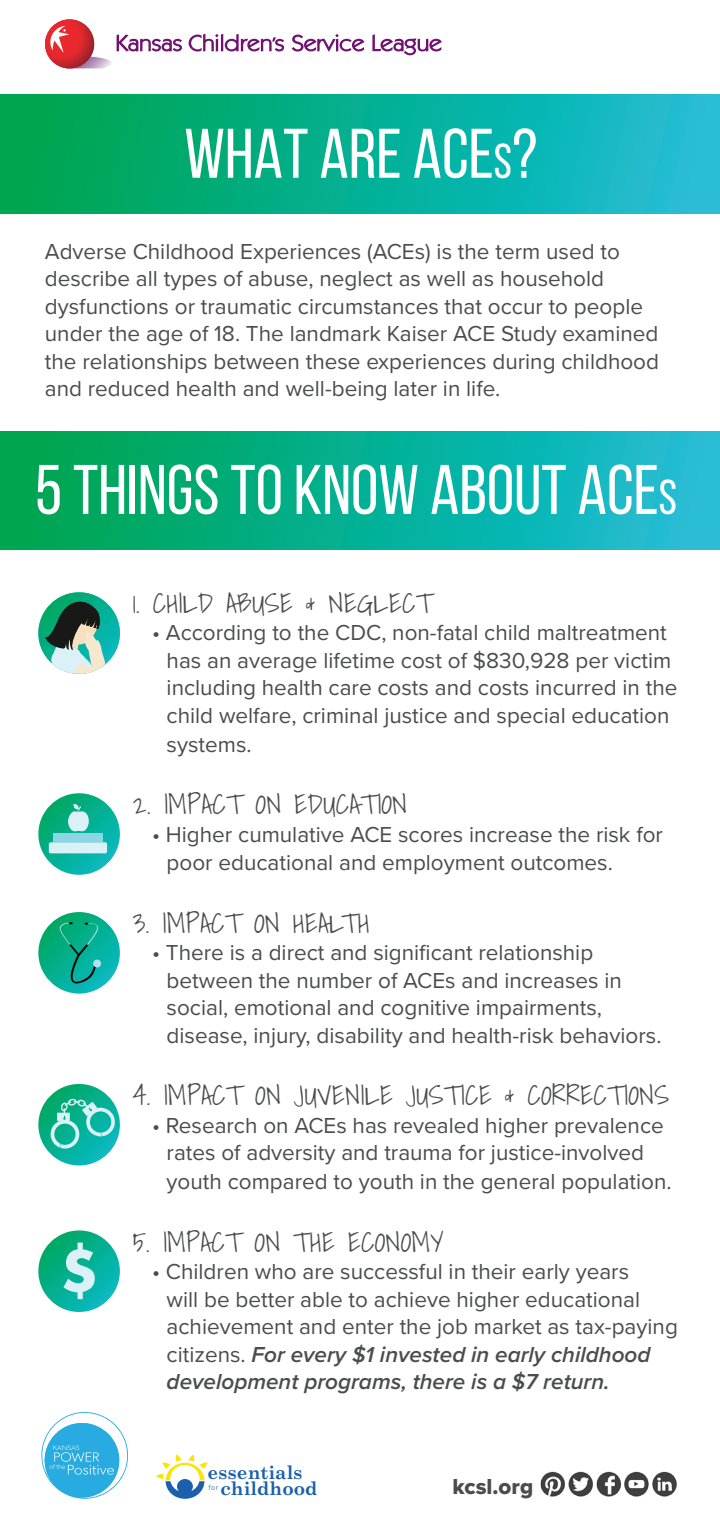
<style>
.page{position:relative;width:720px;height:1530px;background:#fff}
.page>*{position:absolute;margin:0;border:0;box-sizing:border-box;transform-origin:0 0}
.t1{font:70px "Bebas Neue";color:#fff}
.t2{font:300 27.5px "Shadows Into";letter-spacing:.01em;color:#4b4c4d}
.t3{font:22.5px/27.5px "Proxima Nova";color:#4b4c4d}
.t4{font:22.5px "Proxima Nova Extrabld";color:#4b4c4d}
.t5{font:700 18.75px "Century Schoolbook";color:#1b60ac}
.t6{font:300 7.75px "Calibri";color:#1b60ac}
.s1{font-size:49px}
.s2{font-weight:600;font-style:italic}
</style>
<div class="page">
<svg style="left:117px;top:34px;width:325px;height:21px"></svg>
<img style="left:94px;top:57px;width:18px;height:11px">
<img style="left:45px;top:19px;width:49px;height:49px">
<svg style="left:49px;top:26px;width:20px;height:27px"></svg>
<svg style="left:0;top:95px;width:720px;height:118px;background:#08b092"></svg>
<img style="left:540px;top:1471px;width:137px;height:26px">
<svg style="left:0;top:431px;width:720px;height:119px;background:#08b092"></svg>
<svg style="left:38px;top:1084px;width:82px;height:81px;background:#0ab190"></svg>
<svg style="left:51px;top:1098px;width:66px;height:51px;background:#3ec2b1"></svg>
<svg style="left:38px;top:793px;width:82px;height:82px;background:#0db396"></svg>
<svg style="left:68px;top:804px;width:21px;height:27px"></svg>
<div style="left:54px;top:833px;width:49px;height:8px;background:#8ed4e7"></div>
<div style="left:49px;top:842px;width:58px;height:11px;background:#daf1f7;border-radius:2px"></div>
<svg style="left:38px;top:912px;width:82px;height:82px;background:#0cb295"></svg>
<div style="left:93px;top:960px;width:8px;height:7px;background:#b3e0ed;border-radius:50%"></div>
<svg style="left:60px;top:922px;width:38px;height:62px;background:#08a48a"></svg>
<svg style="left:38px;top:592px;width:82px;height:82px"></svg>
<svg style="left:45px;top:599px;width:67px;height:75px;background:#66a090"></svg>
<svg style="left:38px;top:1230px;width:82px;height:82px;background:#0ab295"></svg>
<svg style="left:64px;top:1243px;width:31px;height:56px;background:#6fd0c5"></svg>
<svg style="left:156px;top:1454px;width:51px;height:45px"></svg>
<svg style="left:42px;top:1413px;width:85px;height:86px"></svg>
<p class="t1" style="left:184px;top:116px;width:355px">WHAT ARE ACE<span class="s1">s</span>?</p>
<p class="t3" style="left:45px;top:237px;width:616px">Adverse Childhood Experiences (ACEs) is the term used to describe all types of abuse, neglect as well as household dysfunctions or traumatic circumstances that occur to people under the age of 18. The landmark Kaiser ACE Study examined the relationships between these experiences during childhood and reduced health and well-being later in life.</p>
<p class="t1" style="left:35px;top:452px;width:644px">5 THINGS TO KNOW ABOUT ACE<span class="s1">s</span></p>
<p class="t2" style="left:133px;top:581px;width:301px">1. CHILD ABUSE &amp; NEGLECT</p>
<p class="t3" style="left:167px;top:618px;width:512px;text-indent:-14px">• According to the CDC, non-fatal child maltreatment has an average lifetime cost of $830,928 per victim including health care costs and costs incurred in the child welfare, criminal justice and special education systems.</p>
<p class="t2" style="left:133px;top:782px;width:276px">2. IMPACT ON EDUCATION</p>
<p class="t3" style="left:167px;top:819px;width:498px;line-height:28.8px;text-indent:-14px">• Higher cumulative ACE scores increase the risk for poor educational and employment outcomes.</p>
<p class="t2" style="left:133px;top:901px;width:238px">3. IMPACT ON HEALTH</p>
<p class="t3" style="left:167px;top:938px;width:496px;text-indent:-14px">• There is a direct and significant relationship between the number of ACEs and increases in social, emotional and cognitive impairments, disease, injury, disability and health-risk behaviors.</p>
<p class="t2" style="left:133px;top:1073px;width:538px">4. IMPACT ON JUVENILE JUSTICE &amp; CORRECTIONS</p>
<p class="t3" style="left:167px;top:1110px;width:507px;text-indent:-14px">• Research on ACEs has revealed higher prevalence rates of adversity and trauma for justice-involved youth compared to youth in the general population.</p>
<p class="t2" style="left:133px;top:1219px;width:313px">5. IMPACT ON THE ECONOMY</p>
<p class="t3" style="left:167px;top:1257px;width:513px;text-indent:-14px">• Children who are successful in their early years<br>will be better able to achieve higher educational achievement and enter the job market as tax-paying citizens. <span class="s2">For every $1 invested in early childhood development programs, there is a $7 return.</span></p>
<p class="t5" style="left:208px;top:1458px;width:96px">essentials</p>
<p class="t6" style="left:208px;top:1483px;width:12px">for</p>
<p class="t5" style="left:221px;top:1474px;width:99px">childhood</p>
<p class="t4" style="left:453px;top:1470px;width:82px">kcsl.org</p>
</div>
